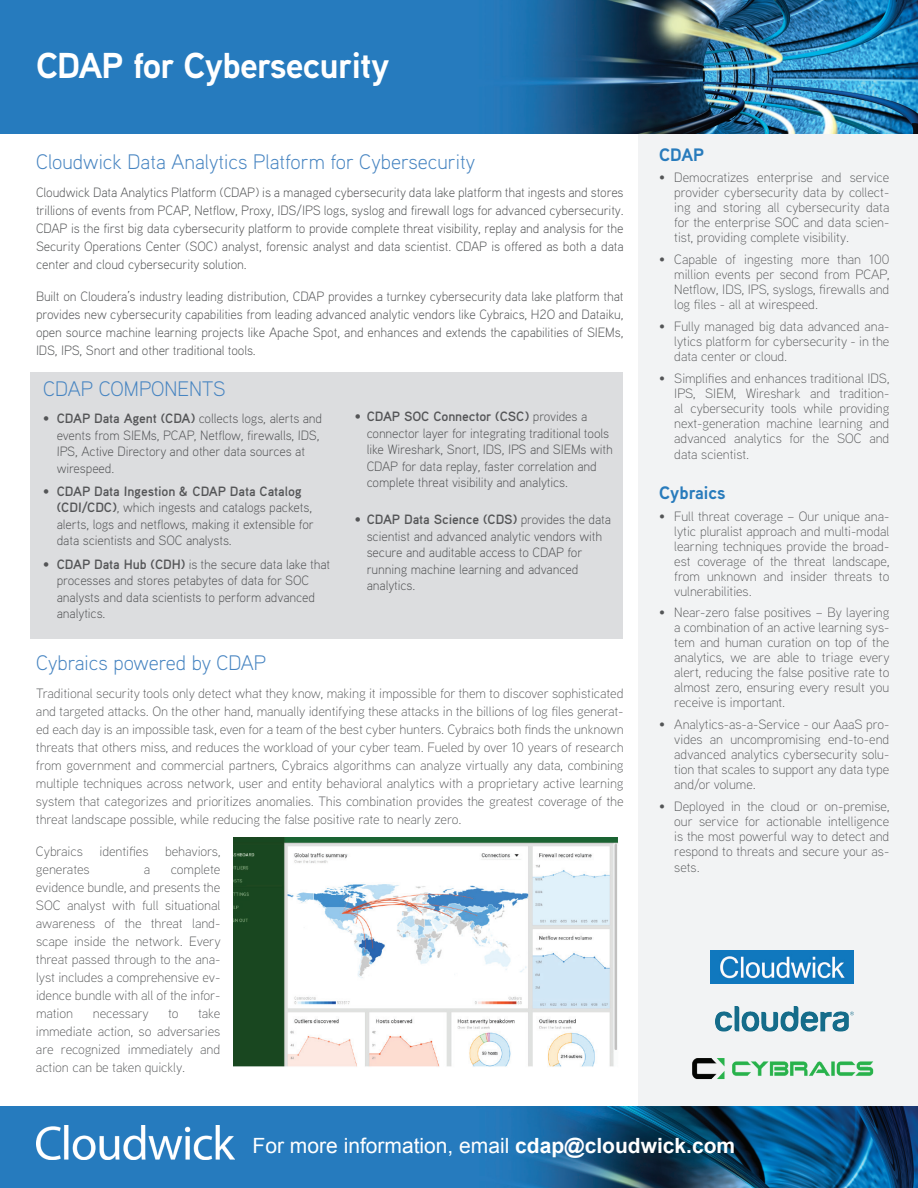
<style>
.page{position:relative;width:918px;height:1188px;background:#fff}
.page>*{position:absolute;margin:0;border:0;box-sizing:border-box;transform-origin:0 0}
.t1{font:700 36px "Aaux Next";letter-spacing:-.02em;color:#fff}
.t2{font:300 21px "Aaux Pro OT";color:#4684c1}
.t3{font:21px "Arial";color:#fff}
.t4{font:700 18px "Aaux Next";color:#287bbc}
.t5{font:300 13.5px/15px "Aaux Next";color:#545557;text-align:justify}
.t6{font:300 13.5px/16.5px "Aaux Pro OT";color:#545557}
.s1{font-weight:700}
</style>
<div class="page">
<div style="left:639px;top:114px;width:279px;height:1004px;background:#f2f3f4"></div>
<div style="left:30px;top:372px;width:593px;height:267px;background:#dcdddf"></div>
<img style="left:0;top:1107px;width:918px;height:81px">
<img style="left:0;top:0;width:918px;height:133px">
<img style="left:37px;top:1125px;width:197px;height:35px">
<img style="left:234px;top:837px;width:384px;height:230px">
<img style="left:692px;top:1058px;width:181px;height:22px">
<img style="left:711px;top:950px;width:142px;height:34px">
<img style="left:715px;top:1006px;width:139px;height:26px">
<h1 class="t1" style="left:36px;top:40px;width:355px">CDAP for Cybersecurity</h1>
<h2 class="t2" style="left:36px;top:148px;width:441px">Cloudwick Data Analytics Platform for Cybersecurity</h2>
<p class="t6" style="left:36px;top:183px;width:589px;line-height:18px;text-align:justify">Cloudwick Data Analytics Platform (CDAP) is a managed cybersecurity data lake platform that ingests and stores trillions of events from PCAP, Netflow, Proxy, IDS/IPS logs, syslog and firewall logs for advanced cybersecurity.<br>CDAP is the first big data cybersecurity platform to provide complete threat visibility, replay and analysis for the Security Operations Center (SOC) analyst, forensic analyst and data scientist. CDAP is offered as both a data center and cloud cybersecurity solution.</p>
<p class="t6" style="left:36px;top:287px;width:589px;line-height:18px;text-align:justify">Built on Cloudera’s industry leading distribution, CDAP provides a turnkey cybersecurity data lake platform that provides new cybersecurity capabilities from leading advanced analytic vendors like Cybraics, H2O and Dataiku, open source machine learning projects like Apache Spot, and enhances and extends the capabilities of SIEMs, IDS, IPS, Snort and other traditional tools.</p>
<h2 class="t2" style="left:43px;top:376px;width:184px">CDAP COMPONENTS</h2>
<p class="t6" style="left:57px;top:410px;width:267px;text-indent:-14px"><span class="s1">• CDAP Data Agent (CDA)</span> collects logs, alerts and events from SIEMs, PCAP, Netflow, firewalls, IDS, IPS, Active Directory and other data sources at wirespeed.</p>
<p class="t6" style="left:57px;top:482px;width:259px;text-indent:-14px"><span class="s1">• CDAP Data Ingestion &amp; CDAP Data Catalog (CDI/CDC)</span>, which ingests and catalogs packets, alerts, logs and netflows, making it extensible for data scientists and SOC analysts.</p>
<p class="t6" style="left:57px;top:555px;width:275px;text-indent:-14px"><span class="s1">• CDAP Data Hub (CDH)</span> is the secure data lake that processes and stores petabytes of data for SOC analysts and data scientists to perform advanced analytics.</p>
<p class="t6" style="left:367px;top:408px;width:248px;text-indent:-12px"><span class="s1">• CDAP SOC Connector (CSC)</span> provides a connector layer for integrating traditional tools like Wireshark, Snort, IDS, IPS and SIEMs with CDAP for data replay, faster correlation and complete threat visibility and analytics.</p>
<p class="t6" style="left:367px;top:511px;width:246px;text-indent:-12px"><span class="s1">• CDAP Data Science (CDS)</span> provides the data scientist and advanced analytic vendors with secure and auditable access to CDAP for running machine learning and advanced analytics.</p>
<h2 class="t2" style="left:36px;top:649px;width:232px">Cybraics powered by CDAP</h2>
<p class="t5" style="left:36px;top:684px;width:589px;line-height:18px">Traditional security tools only detect what they know, making it impossible for them to discover sophisticated and targeted attacks. On the other hand, manually identifying these attacks in the billions of log files generat&shy;ed each day is an impossible task, even for a team of the best cyber hunters. Cybraics both finds the unknown threats that others miss, and reduces the workload of your cyber team. Fueled by over 10 years of research from government and commercial partners, Cybraics algorithms can analyze virtually any data, combining multiple techniques across network, user and entity behavioral analytics with a proprietary active learning system that categorizes and prioritizes anomalies. This combination provides the greatest coverage of the threat landscape possible, while reducing the false positive rate to nearly zero.</p>
<p class="t5" style="left:36px;top:841px;width:186px;line-height:18px">Cybraics identifies behaviors, generates</p>
<p class="t5" style="left:36px;top:859px;width:186px;line-height:18px;text-indent:135px">complete evidence bundle, and presents the SOC analyst with full situational awareness of the threat land&shy;scape inside the network. Every threat passed through to the ana&shy;lyst includes a comprehensive ev&shy;idence bundle with all of the infor&shy;mation</p>
<p class="t5" style="left:144px;top:861px;width:8px">a</p>
<p class="t5" style="left:36px;top:1004px;width:186px;line-height:18px;text-indent:162px">take immediate action, so adversaries are recognized immediately and action can be taken quickly.</p>
<p class="t5" style="left:93px;top:1005px;width:58px">necessary</p>
<p class="t5" style="left:168px;top:1005px;width:12px">to</p>
<h3 class="t4" style="left:659px;top:142px;width:46px">CDAP</h3>
<p class="t5" style="left:674px;top:170px;width:217px;text-indent:-15px">• Democratizes enterprise and service provider cybersecurity data by collect&shy;ing and storing all cybersecurity data for the enterprise SOC and data scien&shy;tist, providing complete visibility.</p>
<p class="t5" style="left:674px;top:251px;width:217px;text-indent:-15px">• Capable of ingesting more than 100 million events per second from PCAP, Netflow, IDS, IPS, syslogs, firewalls and log files - all at wirespeed.</p>
<p class="t5" style="left:674px;top:318px;width:217px;text-indent:-15px">• Fully managed big data advanced ana&shy;lytics platform for cybersecurity - in the data center or cloud.</p>
<p class="t5" style="left:674px;top:370px;width:217px;text-indent:-15px">• Simplifies and enhances traditional IDS, IPS, SIEM, Wireshark and tradition&shy;al cybersecurity tools while providing next-generation machine learning and advanced analytics for the SOC and</p>
<p class="t5" style="left:674px;top:446px;width:77px">data scientist.</p>
<h3 class="t4" style="left:659px;top:480px;width:68px">Cybraics</h3>
<p class="t5" style="left:674px;top:508px;width:217px;text-indent:-15px">• Full threat coverage – Our unique ana&shy;lytic pluralist approach and multi-modal learning techniques provide the broad&shy;est coverage of the threat landscape, from unknown and insider threats to vulnerabilities.</p>
<p class="t5" style="left:674px;top:605px;width:217px;text-indent:-15px">• Near-zero false positives – By layering a combination of an active learning sys&shy;tem and human curation on top of the analytics, we are able to triage every alert, reducing the false positive rate to almost zero, ensuring every result you receive is important.</p>
<p class="t5" style="left:674px;top:716px;width:217px;text-indent:-15px">• Analytics-as-a-Service - our AaaS pro&shy;vides an uncompromising end-to-end advanced analytics cybersecurity solu&shy;tion that scales to support any data type and/or volume.</p>
<p class="t5" style="left:674px;top:798px;width:217px;text-indent:-15px">• Deployed in the cloud or on-premise, our service for actionable intelligence is the most powerful way to detect and respond to threats and secure your as-</p>
<p class="t5" style="left:674px;top:860px;width:27px">sets.</p>
<h2 class="t3" style="left:253px;top:1132px;width:484px">For more information, email <span class="s1">cdap@cloudwick.com</span></h2>
</div>
